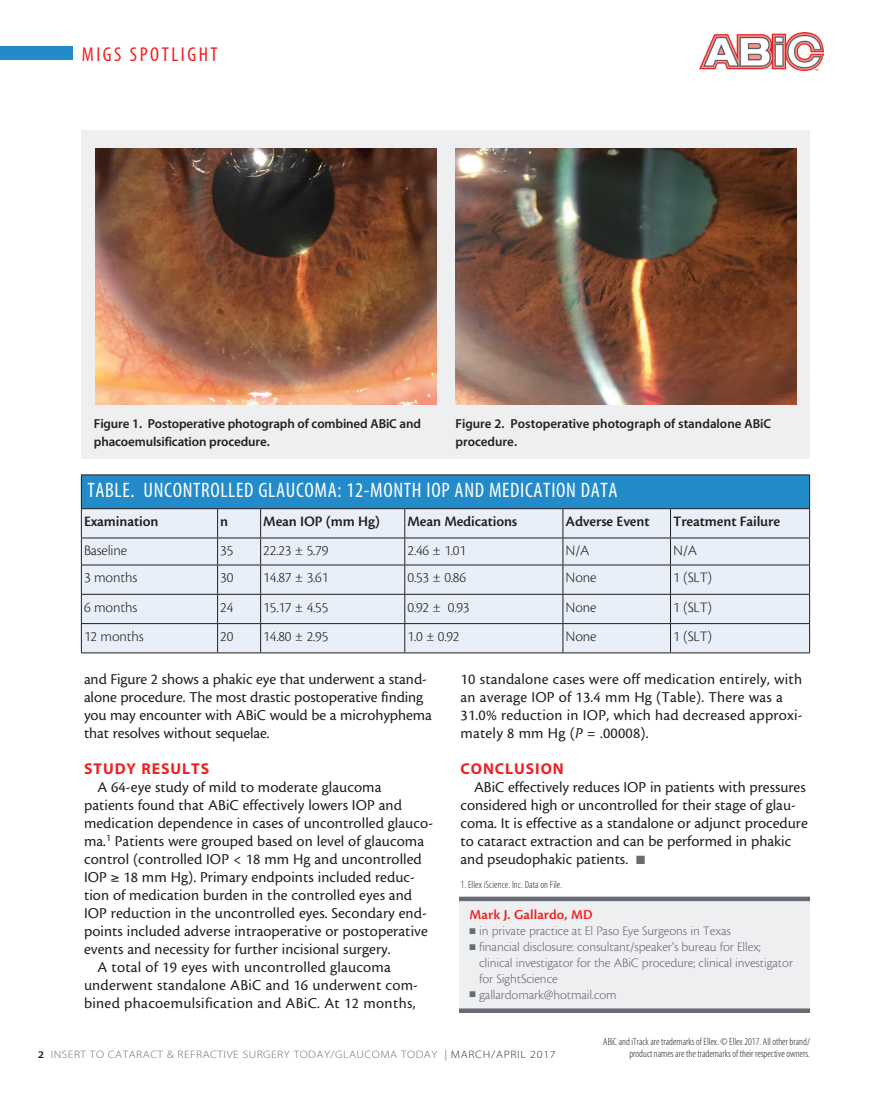
<style>
.page{position:relative;width:891px;height:1094px;background:#fff}
.page>*{position:absolute;margin:0;border:0;box-sizing:border-box;transform-origin:0 0}
.sidebar_h1{font:21px "Myriad MM 400 300";letter-spacing:.03em;color:#fff}
.t1{font:20.1px "Myriad MM 400 300";letter-spacing:.125em;color:#ee2123}
.body{font:15.75px/18px "Cronos MM 408 10";letter-spacing:.005em;color:#231f20}
.subhead{font:15.75px "Myriad MM 700 600";letter-spacing:.06em;color:#ee2123}
.table_body{font:15px "Cronos MM 250 10";letter-spacing:-.01em;color:#231f20}
.table_body-2{font:15px "Cronos MM 574 10";letter-spacing:-.01em;color:#231f20}
.bio_name{font:14.25px "Cronos MM 574 9";letter-spacing:.005em;color:#ee2123}
.bio_info{font:13.5px/15.9px "Cronos MM 250 9";letter-spacing:-.01em;color:#696b74}
.t2{font:13.05px/18px "Myriad MM 565 600";letter-spacing:-.01em;color:#231f20}
.t3{font:10.8px "Myriad MM 215 600";letter-spacing:.04em;color:#6c6d70;scale:1.11 1}
.footnote{font:10.5px/12px "Myriad MM 215 300";color:#231f20;text-align:right}
.s1{font-family:"Cronos MM It 408 10"}
.s2{color:#696b74}
.s3{font-family:"Myriad MM 565 600";font-size:10.2px;color:#231f20}
.s4{font-family:"Myriad MM 400 600";color:#939598}
.s5{color:#312f30}
</style>
<div class="page">
<div style="left:0;top:47px;width:72px;height:13px;background:#248bcb"></div>
<div style="left:459px;top:901px;width:351px;height:107px;background:#eeeff0"></div>
<div style="left:459px;top:896px;width:351px;height:5px;background:#696b74"></div>
<svg style="left:459px;top:1008px;width:351px;height:4px"></svg>
<img style="left:700px;top:32px;width:124px;height:39px">
<div style="left:81px;top:130px;width:729px;height:329px;background:#eeeff0"></div>
<img style="left:95px;top:148px;width:341px;height:256px">
<img style="left:455px;top:148px;width:341px;height:256px">
<div style="left:81px;top:475px;width:729px;height:33px;background:#248bcb"></div>
<div style="left:82px;top:509px;width:727px;height:143px;background:#e8eff8"></div>
<hr style="left:81px;top:474px;width:137px;height:1px;background:#231f20">
<hr style="left:81px;top:475px;width:1px;height:33px;background:#231f20">
<hr style="left:218px;top:474px;width:43px;height:1px;background:#231f20">
<hr style="left:261px;top:474px;width:144px;height:1px;background:#231f20">
<hr style="left:405px;top:474px;width:158px;height:1px;background:#231f20">
<hr style="left:563px;top:474px;width:108px;height:1px;background:#231f20">
<hr style="left:671px;top:474px;width:139px;height:1px;background:#231f20">
<hr style="left:809px;top:475px;width:1px;height:33px;background:#231f20">
<hr style="left:81px;top:508px;width:137px;height:1px;background:#231f20">
<hr style="left:218px;top:508px;width:43px;height:1px;background:#231f20">
<hr style="left:261px;top:508px;width:144px;height:1px;background:#231f20">
<hr style="left:405px;top:508px;width:158px;height:1px;background:#231f20">
<hr style="left:563px;top:508px;width:108px;height:1px;background:#231f20">
<hr style="left:671px;top:508px;width:139px;height:1px;background:#231f20">
<hr style="left:81px;top:537px;width:137px;height:1px;background:#231f20">
<hr style="left:218px;top:537px;width:43px;height:1px;background:#231f20">
<hr style="left:261px;top:537px;width:144px;height:1px;background:#231f20">
<hr style="left:405px;top:537px;width:158px;height:1px;background:#231f20">
<hr style="left:563px;top:537px;width:108px;height:1px;background:#231f20">
<hr style="left:671px;top:537px;width:139px;height:1px;background:#231f20">
<hr style="left:81px;top:564px;width:137px;height:1px;background:#231f20">
<hr style="left:218px;top:564px;width:43px;height:1px;background:#231f20">
<hr style="left:261px;top:564px;width:144px;height:1px;background:#231f20">
<hr style="left:405px;top:564px;width:158px;height:1px;background:#231f20">
<hr style="left:563px;top:564px;width:108px;height:1px;background:#231f20">
<hr style="left:671px;top:564px;width:139px;height:1px;background:#231f20">
<hr style="left:81px;top:594px;width:137px;height:1px;background:#231f20">
<hr style="left:218px;top:594px;width:43px;height:1px;background:#231f20">
<hr style="left:261px;top:594px;width:144px;height:1px;background:#231f20">
<hr style="left:405px;top:594px;width:158px;height:1px;background:#231f20">
<hr style="left:563px;top:594px;width:108px;height:1px;background:#231f20">
<hr style="left:671px;top:594px;width:139px;height:1px;background:#231f20">
<hr style="left:81px;top:623px;width:137px;height:1px;background:#231f20">
<svg style="left:81px;top:509px;width:1px;height:143px"></svg>
<hr style="left:218px;top:623px;width:43px;height:1px;background:#231f20">
<svg style="left:217px;top:509px;width:1px;height:143px"></svg>
<hr style="left:261px;top:623px;width:144px;height:1px;background:#231f20">
<svg style="left:260px;top:509px;width:1px;height:143px"></svg>
<hr style="left:405px;top:623px;width:158px;height:1px;background:#231f20">
<svg style="left:404px;top:509px;width:1px;height:143px"></svg>
<hr style="left:563px;top:623px;width:108px;height:1px;background:#231f20">
<svg style="left:563px;top:509px;width:1px;height:143px"></svg>
<hr style="left:671px;top:623px;width:139px;height:1px;background:#231f20">
<svg style="left:670px;top:509px;width:1px;height:143px"></svg>
<svg style="left:809px;top:509px;width:1px;height:143px"></svg>
<hr style="left:81px;top:652px;width:137px;height:1px;background:#231f20">
<hr style="left:218px;top:652px;width:43px;height:1px;background:#231f20">
<hr style="left:261px;top:652px;width:144px;height:1px;background:#231f20">
<hr style="left:405px;top:652px;width:158px;height:1px;background:#231f20">
<hr style="left:563px;top:652px;width:108px;height:1px;background:#231f20">
<hr style="left:671px;top:652px;width:139px;height:1px;background:#231f20">
<p class="t1" style="left:82px;top:44px;width:137px">MIGS SPOTLIGHT</p>
<p class="t2" style="left:94px;top:415px;width:329px">Figure 1. Postoperative photograph of combined ABiC and phacoemulsification procedure.</p>
<p class="t2" style="left:455px;top:415px;width:317px">Figure 2. Postoperative photograph of standalone ABiC procedure.</p>
<p class="sidebar_h1" style="left:87px;top:479px;width:532px">TABLE. UNCONTROLLED GLAUCOMA: 12-MONTH IOP AND MEDICATION DATA</p>
<p class="table_body-2" style="left:84px;top:513px;width:76px">Examination</p>
<p class="table_body-2" style="left:220px;top:513px;width:10px">n</p>
<p class="table_body-2" style="left:263px;top:513px;width:118px">Mean IOP (mm Hg)</p>
<p class="table_body-2" style="left:407px;top:513px;width:111px">Mean Medications</p>
<p class="table_body-2" style="left:566px;top:513px;width:86px">Adverse Event</p>
<p class="table_body-2" style="left:673px;top:513px;width:108px">Treatment Failure</p>
<p class="table_body" style="left:84px;top:542px;width:44px">Baseline</p>
<p class="table_body" style="left:220px;top:542px;width:15px">35</p>
<p class="table_body" style="left:263px;top:542px;width:67px">22.23 ± 5.79</p>
<p class="table_body" style="left:407px;top:542px;width:60px">2.46 ± 1.01</p>
<p class="table_body" style="left:566px;top:542px;width:25px">N/A</p>
<p class="table_body" style="left:673px;top:542px;width:25px">N/A</p>
<p class="table_body" style="left:84px;top:570px;width:55px">3 months</p>
<p class="table_body" style="left:220px;top:570px;width:15px">30</p>
<p class="table_body" style="left:263px;top:570px;width:67px">14.87 ± 3.61</p>
<p class="table_body" style="left:407px;top:570px;width:60px">0.53 ± 0.86</p>
<p class="table_body" style="left:566px;top:570px;width:32px">None</p>
<p class="table_body" style="left:673px;top:570px;width:40px">1 (SLT)</p>
<p class="table_body" style="left:84px;top:599px;width:55px">6 months</p>
<p class="table_body" style="left:220px;top:599px;width:15px">24</p>
<p class="table_body" style="left:263px;top:599px;width:67px">15.17 ± 4.55</p>
<p class="table_body" style="left:407px;top:599px;width:64px">0.92 ± 0.93</p>
<p class="table_body" style="left:566px;top:599px;width:32px">None</p>
<p class="table_body" style="left:673px;top:599px;width:40px">1 (SLT)</p>
<p class="table_body" style="left:84px;top:628px;width:61px">12 months</p>
<p class="table_body" style="left:220px;top:628px;width:15px">20</p>
<p class="table_body" style="left:263px;top:628px;width:67px">14.80 ± 2.95</p>
<p class="table_body" style="left:407px;top:628px;width:54px">1.0 ± 0.92</p>
<p class="table_body" style="left:566px;top:628px;width:32px">None</p>
<p class="table_body" style="left:673px;top:628px;width:40px">1 (SLT)</p>
<p class="body" style="left:84px;top:670px;width:349px">and Figure 2 shows a phakic eye that underwent a stand&shy;alone procedure. The most drastic postoperative finding you may encounter with ABiC would be a microhyphema that resolves without sequelae.</p>
<p class="subhead" style="left:84px;top:761px;width:127px">STUDY RESULTS</p>
<p class="body" style="left:84px;top:778px;width:351px;text-indent:14px">A 64-eye study of mild to moderate glaucoma patients found that ABiC effectively lowers IOP and medication dependence in cases of uncontrolled glauco&shy;ma.<sup>1</sup> Patients were grouped based on level of glaucoma control (controlled IOP &lt; 18 mm Hg and uncontrolled IOP ≥ 18 mm Hg). Primary endpoints included reduc&shy;tion of medication burden in the controlled eyes and IOP reduction in the uncontrolled eyes. Secondary end&shy;points included adverse intraoperative or postoperative events and necessity for further incisional surgery.</p>
<p class="body" style="left:84px;top:958px;width:336px;text-indent:14px">A total of 19 eyes with uncontrolled glaucoma underwent standalone ABiC and 16 underwent com&shy;bined phacoemulsification and ABiC. At 12 months,</p>
<p class="body" style="left:460px;top:670px;width:344px">10 standalone cases were off medication entirely, with an average IOP of 13.4 mm Hg (Table). There was a 31.0% reduction in IOP, which had decreased approxi&shy;mately 8 mm Hg (<span class="s1">P</span> = .00008).</p>
<p class="subhead" style="left:460px;top:761px;width:105px">CONCLUSION</p>
<p class="body" style="left:460px;top:778px;width:349px;text-indent:14px">ABiC effectively reduces IOP in patients with pressures considered high or uncontrolled for their stage of glau&shy;coma. It is effective as a standalone or adjunct procedure to cataract extraction and can be performed in phakic and pseudophakic patients. <span class="s2">■</span></p>
<p class="footnote" style="left:460px;top:879px;width:103px">1. Ellex iScience. Inc. Data on File.</p>
<p class="bio_name" style="left:470px;top:907px;width:124px">Mark J. Gallardo, MD</p>
<p class="bio_info" style="left:470px;top:923px;width:263px">■ in private practice at El Paso Eye Surgeons in Texas</p>
<p class="bio_info" style="left:479px;top:939px;width:315px;text-indent:-10px">■ financial disclosure: consultant/speaker’s bureau for Ellex; clinical investigator for the ABiC procedure; clinical investigator for SightScience</p>
<p class="bio_info" style="left:470px;top:986px;width:149px">■ gallardomark@hotmail.com</p>
<p class="t3" style="left:38px;top:1049px;width:468px"><span class="s3">2</span> INSERT TO CATARACT &amp; REFRACTIVE SURGERY TODAY/GLAUCOMA TODAY <span class="s4">|</span> <span class="s5">MARCH/APRIL 2017</span></p>
<p class="footnote" style="left:603px;top:1035px;width:208px">ABiC and iTrack are trademarks of Ellex. © Ellex 2017. All other brand/ product names are the trademarks of their respective owners.</p>
</div>
